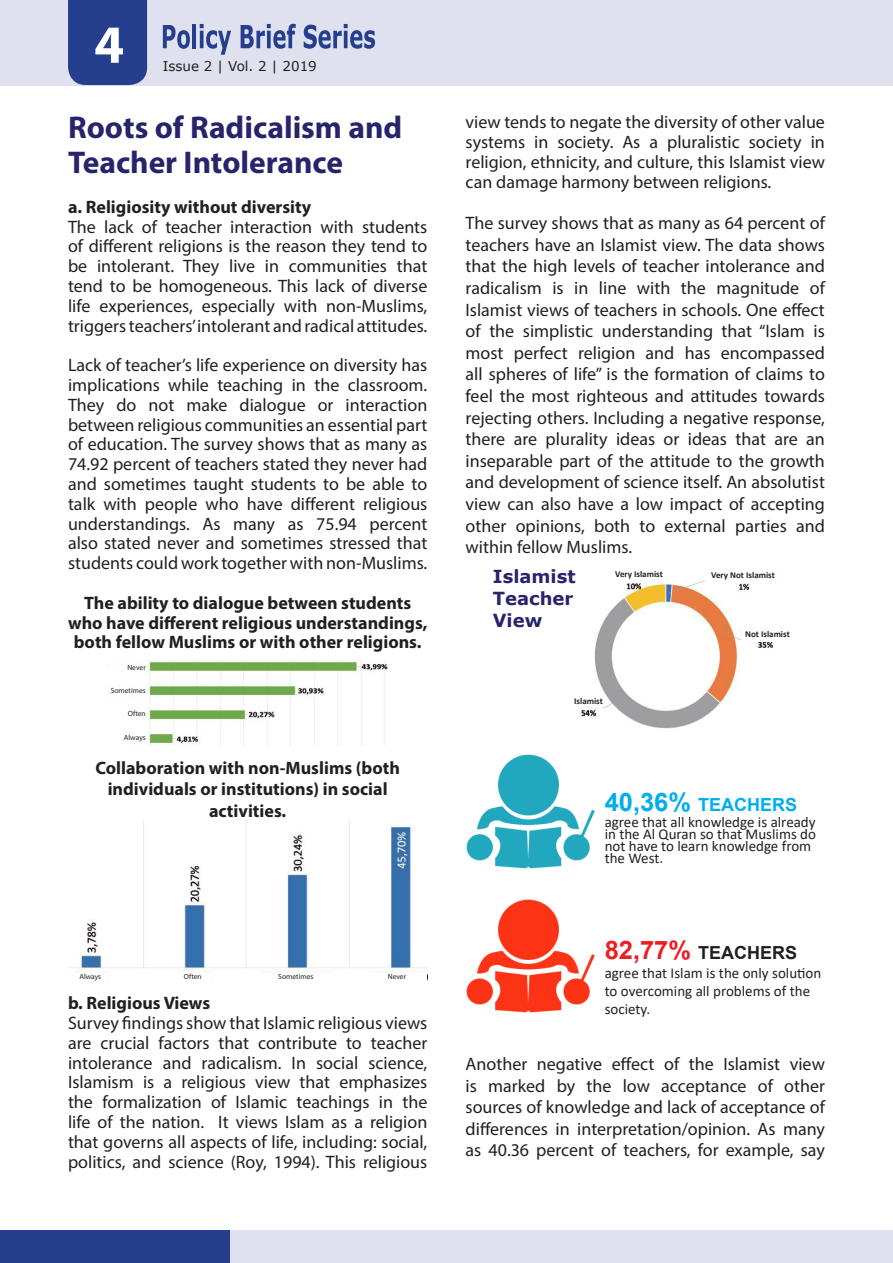
<style>
.page{position:relative;width:893px;height:1263px;background:#fff}
.page>*{position:absolute;margin:0;border:0;box-sizing:border-box;transform-origin:0 0}
.t1{font:700 54px "Myriad Pro";color:#fff}
.t2{font:700 31.5px/34.7px "Myriad Pro";color:#28246b}
.t3{font:18px/19.8px "Myriad Pro";color:#231f20;text-align:justify}
.t4{font:700 18px/19.8px "Myriad Pro";color:#231f20;text-align:center}
.t5{font:700 18px "Verdana";color:#28246b}
.t6{font:700 18px "Arial";color:#00aeef}
.t7{font:700 18px "Arial";color:#231f20}
.t8{font:15px/12px "Calibri";color:#231f20}
.t9{font:13.5px "Verdana";color:#231f20}
.t10{font:700 9px "Calibri";color:#231f20}
.t11{font:7.5px "Myriad Pro";color:#231f20}
.s1{font-size:25.5px}
.s2{font-size:25.5px;color:#ee1d23}
</style>
<div class="page">
<div style="left:0;top:0;width:893px;height:85px;background:#e0e1ee"></div>
<div style="left:68px;top:0;width:79px;height:85px;background:#253f8e"></div>
<svg style="left:163px;top:25px;width:27px;height:24px"></svg>
<hr style="left:193px;top:24px;width:3px;height:24px;background:#253f8e">
<svg style="left:200px;top:24px;width:31px;height:31px"></svg>
<svg style="left:241px;top:24px;width:55px;height:25px"></svg>
<svg style="left:304px;top:24px;width:71px;height:25px"></svg>
<div style="left:224px;top:1230px;width:669px;height:33px;background:#e0e1ee"></div>
<div style="left:0;top:1230px;width:229px;height:33px;background:#253f8e"></div>
<img style="left:108px;top:660px;width:280px;height:85px">
<div style="left:109px;top:665px;width:37px;height:5px;background:#fff"></div>
<div style="left:107px;top:688px;width:39px;height:8px;background:#fff"></div>
<div style="left:124px;top:710px;width:22px;height:7px;background:#fff"></div>
<div style="left:120px;top:734px;width:26px;height:7px;background:#fff"></div>
<img style="left:68px;top:820px;width:359px;height:153px">
<img style="left:581px;top:581px;width:192px;height:148px">
<div style="left:742px;top:630px;width:51px;height:12px;background:#fff"></div>
<div style="left:706px;top:571px;width:74px;height:12px;background:#fff"></div>
<div style="left:572px;top:697px;width:33px;height:9px;background:#fff"></div>
<img style="left:466px;top:754px;width:129px;height:115px">
<img style="left:466px;top:899px;width:129px;height:114px">
<h1 class="t1" style="left:94px;top:9px;width:31px">4</h1>
<p class="t9" style="left:163px;top:57px;width:155px">Issue 2 | Vol. 2 | 2019</p>
<p class="t2" style="left:68px;top:109px;width:336px">Roots of Radicalism and<br>Teacher Intolerance</p>
<p class="t4" style="left:68px;top:196px;width:245px">a. Religiosity without diversity</p>
<p class="t3" style="left:68px;top:216px;width:361px">The lack of teacher interaction with students of different religions is the reason they tend to be intolerant. They live in communities that tend to be homogeneous. This lack of diverse life experiences, especially with non-Muslims, triggers teachers’intolerant and radical attitudes.</p>
<p class="t3" style="left:68px;top:355px;width:361px">Lack of teacher’s life experience on diversity has implications while teaching in the classroom.<br>They do not make dialogue or interaction between religious communities an essential part of education. The survey shows that as many as 74.92 percent of teachers stated they never had and sometimes taught students to be able to talk with people who have different religious understandings. As many as 75.94 percent also stated never and sometimes stressed that students could work together with non-Muslims.</p>
<p class="t4" style="left:68px;top:592px;width:361px">The ability to dialogue between students who have different religious understandings, both fellow Muslims or with other religions.</p>
<p class="t11" style="left:127px;top:663px;width:20px">Never</p>
<p class="t11" style="left:111px;top:686px;width:37px">Sometimes</p>
<p class="t11" style="left:128px;top:708px;width:19px">Often</p>
<p class="t11" style="left:124px;top:733px;width:23px">Always</p>
<p class="t4" style="left:95px;top:756px;width:306px;line-height:21.6px">Collaboration with non-Muslims (both individuals or institutions) in social activities.</p>
<p class="t11" style="left:79px;top:972px;width:23px">Always</p>
<p class="t11" style="left:184px;top:972px;width:19px">Often</p>
<p class="t11" style="left:278px;top:972px;width:37px">Sometimes</p>
<p class="t11" style="left:388px;top:972px;width:20px">Never</p>
<p class="t4" style="left:68px;top:993px;width:144px">b. Religious Views</p>
<p class="t3" style="left:68px;top:1013px;width:361px">Survey findings show that Islamic religious views are crucial factors that contribute to teacher intolerance and radicalism. In social science, Islamism is a religious view that emphasizes the formalization of Islamic teachings in the life of the nation. It views Islam as a religion that governs all aspects of life, including: social, politics, and science (Roy, 1994). This religious</p>
<p class="t3" style="left:466px;top:112px;width:361px">view tends to negate the diversity of other value systems in society. As a pluralistic society in religion, ethnicity, and culture, this Islamist view can damage harmony between religions.</p>
<p class="t3" style="left:466px;top:212px;width:361px;line-height:21.6px">The survey shows that as many as 64 percent of teachers have an Islamist view. The data shows that the high levels of teacher intolerance and radicalism is in line with the magnitude of Islamist views of teachers in schools. One effect of the simplistic understanding that “Islam is most perfect religion and has encompassed all spheres of life” is the formation of claims to feel the most righteous and attitudes towards rejecting others. Including a negative response, there are plurality ideas or ideas that are an inseparable part of the attitude to the growth and development of science itself. An absolutist view can also have a low impact of accepting other opinions, both to external parties and within fellow Muslims.</p>
<p class="t5" style="left:493px;top:564px;width:84px">Islamist</p>
<p class="t5" style="left:493px;top:586px;width:82px">Teacher</p>
<p class="t5" style="left:493px;top:607px;width:51px">View</p>
<p class="t10" style="left:615px;top:568px;width:49px">Very Islamist</p>
<p class="t10" style="left:711px;top:569px;width:65px">Very Not Islamist</p>
<p class="t10" style="left:745px;top:628px;width:46px">Not Islamist</p>
<p class="t10" style="left:574px;top:694px;width:30px">Islamist</p>
<p class="t6" style="left:605px;top:792px;width:194px"><span class="s1">40,36%</span> TEACHERS</p>
<p class="t8" style="left:605px;top:816px;width:213px">agree that all knowledge is already in the Al Quran so that Muslims do not have to learn knowledge from the West.</p>
<p class="t7" style="left:605px;top:939px;width:194px"><span class="s2">82,77%</span> TEACHERS</p>
<p class="t8" style="left:605px;top:964px;width:218px;line-height:18px">agree that Islam is the only solution to overcoming all problems of the society.</p>
<p class="t3" style="left:466px;top:1053px;width:361px;line-height:21.6px">Another negative effect of the Islamist view is marked by the low acceptance of other sources of knowledge and lack of acceptance of differences in interpretation/opinion. As many as 40.36 percent of teachers, for example, say</p>
</div>
